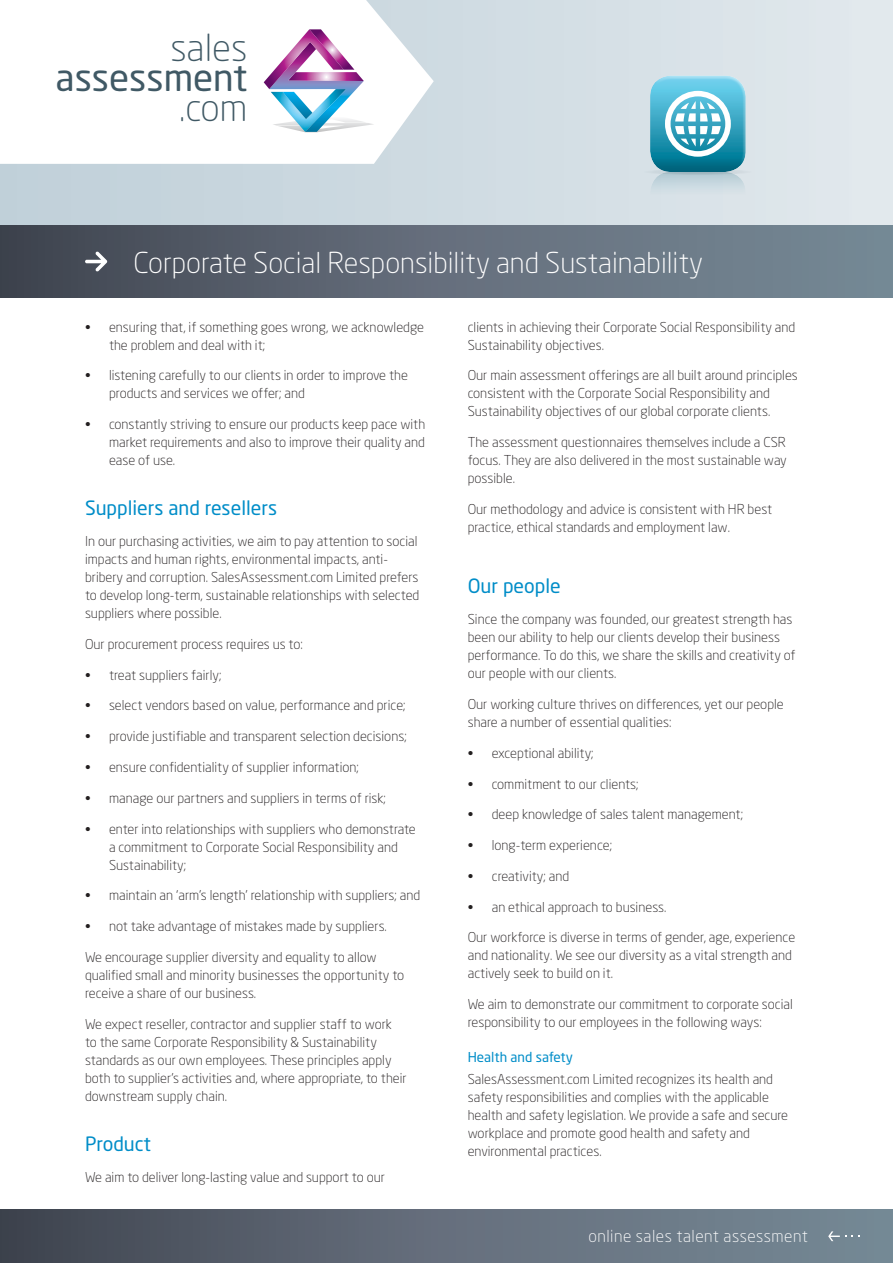
<style>
.page{position:relative;width:893px;height:1263px;background:#fff}
.page>*{position:absolute;margin:0;border:0;box-sizing:border-box;transform-origin:0 0}
.t1{font:36.9px "Neo Sans";color:#405965}
.t2{font:300 36.9px "Neo Sans";color:#405965}
.t3{font:300 28.5px "Neo Sans";color:#fff}
.body_text{font:19.5px "Neo Sans";color:#008dc8}
.t4{font:300 16.35px "Neo Sans";letter-spacing:.03em;color:#fff}
.body_text-2{font:300 13.5px/18px "Neo Sans";color:#231f20}
.body_text-3{font:13.5px "Neo Sans";color:#008dc8}
</style>
<div class="page">
<div style="left:0;top:1209px;width:893px;height:54px;background:linear-gradient(to right,#444854,#7b8e9b)"></div>
<div style="left:0;top:0;width:893px;height:298px;background:linear-gradient(to right,#becfd8,#e1e8ed)"></div>
<div style="left:0;top:225px;width:893px;height:73px;background:linear-gradient(to right,#444854,#7b8e9b)"></div>
<svg style="left:828px;top:1231px;width:31px;height:10px"></svg>
<svg style="left:0;top:0;width:434px;height:164px"></svg>
<svg style="left:264px;top:29px;width:110px;height:103px"></svg>
<svg style="left:85px;top:251px;width:22px;height:21px"></svg>
<svg style="left:650px;top:174px;width:96px;height:3px"></svg>
<div style="left:649px;top:177px;width:98px;height:27px;background:#fff;opacity:.75"></div>
<svg style="left:643px;top:169px;width:110px;height:6px"></svg>
<div style="left:650px;top:76px;width:96px;height:96px;background:#00647d;border-radius:21px"></div>
<div style="left:651px;top:75px;width:97px;height:91px;background:#fff;opacity:.75"></div>
<svg style="left:665px;top:91px;width:66px;height:66px"></svg>
<p class="t2" style="left:170px;top:25px;width:78px">sales</p>
<p class="t1" style="left:56px;top:55px;width:193px">assessment</p>
<p class="t2" style="left:179px;top:86px;width:70px">.com</p>
<p class="t3" style="left:134px;top:245px;width:571px">Corporate Social Responsibility and Sustainability</p>
<p class="body_text-2" style="left:109px;top:318px;width:317px;text-indent:-24px">• ensuring that, if something goes wrong, we acknowledge the problem and deal with it;</p>
<p class="body_text-2" style="left:109px;top:366px;width:300px;text-indent:-24px">• listening carefully to our clients in order to improve the products and services we offer; and</p>
<p class="body_text-2" style="left:109px;top:415px;width:318px;text-align:justify;text-indent:-24px">• constantly striving to ensure our products keep pace with market requirements and also to improve their quality and ease of use.</p>
<p class="body_text" style="left:85px;top:496px;width:194px">Suppliers and resellers</p>
<p class="body_text-2" style="left:85px;top:532px;width:336px">In our purchasing activities, we aim to pay attention to social impacts and human rights, environmental impacts, anti&shy;bribery and corruption. SalesAssessment.com Limited prefers to develop long-term, sustainable relationships with selected suppliers where possible.</p>
<p class="body_text-2" style="left:85px;top:635px;width:219px">Our procurement process requires us to:</p>
<p class="body_text-2" style="left:85px;top:666px;width:138px">• treat suppliers fairly;</p>
<p class="body_text-2" style="left:85px;top:696px;width:322px">• select vendors based on value, performance and price;</p>
<p class="body_text-2" style="left:85px;top:727px;width:323px">• provide justifiable and transparent selection decisions;</p>
<p class="body_text-2" style="left:85px;top:758px;width:275px">• ensure confidentiality of supplier information;</p>
<p class="body_text-2" style="left:85px;top:789px;width:302px">• manage our partners and suppliers in terms of risk;</p>
<p class="body_text-2" style="left:109px;top:819px;width:308px;text-indent:-24px">• enter into relationships with suppliers who demonstrate a commitment to Corporate Social Responsibility and<br>Sustainability;</p>
<p class="body_text-2" style="left:85px;top:886px;width:337px">• maintain an ‘arm’s length’ relationship with suppliers; and</p>
<p class="body_text-2" style="left:85px;top:917px;width:303px">• not take advantage of mistakes made by suppliers.</p>
<p class="body_text-2" style="left:85px;top:948px;width:321px">We encourage supplier diversity and equality to allow qualified small and minority businesses the opportunity to receive a share of our business.</p>
<p class="body_text-2" style="left:85px;top:1014px;width:323px">We expect reseller, contractor and supplier staff to work to the same Corporate Responsibility &amp; Sustainability standards as our own employees. These principles apply both to supplier’s activities and, where appropriate, to their downstream supply chain.</p>
<p class="body_text" style="left:85px;top:1132px;width:68px">Product</p>
<p class="body_text-2" style="left:85px;top:1167px;width:301px">We aim to deliver long-lasting value and support to our</p>
<p class="body_text-2" style="left:468px;top:318px;width:329px">clients in achieving their Corporate Social Responsibility and<br>Sustainability objectives.</p>
<p class="body_text-2" style="left:468px;top:366px;width:332px">Our main assessment offerings are all built around principles consistent with the Corporate Social Responsibility and<br>Sustainability objectives of our global corporate clients.</p>
<p class="body_text-2" style="left:468px;top:433px;width:321px;text-align:justify">The assessment questionnaires themselves include a CSR focus. They are also delivered in the most sustainable way possible.</p>
<p class="body_text-2" style="left:468px;top:500px;width:306px">Our methodology and advice is consistent with HR best practice, ethical standards and employment law.</p>
<p class="body_text" style="left:468px;top:574px;width:94px">Our people</p>
<p class="body_text-2" style="left:468px;top:610px;width:329px">Since the company was founded, our greatest strength has been our ability to help our clients develop their business performance. To do this, we share the skills and creativity of our people with our clients.</p>
<p class="body_text-2" style="left:468px;top:695px;width:318px">Our working culture thrives on differences, yet our people share a number of essential qualities:</p>
<p class="body_text-2" style="left:468px;top:744px;width:127px">• exceptional ability;</p>
<p class="body_text-2" style="left:468px;top:774px;width:172px">• commitment to our clients;</p>
<p class="body_text-2" style="left:468px;top:805px;width:277px">• deep knowledge of sales talent management;</p>
<p class="body_text-2" style="left:468px;top:836px;width:146px">• long-term experience;</p>
<p class="body_text-2" style="left:468px;top:867px;width:103px">• creativity; and</p>
<p class="body_text-2" style="left:468px;top:897px;width:200px">• an ethical approach to business.</p>
<p class="body_text-2" style="left:468px;top:928px;width:329px">Our workforce is diverse in terms of gender, age, experience and nationality. We see our diversity as a vital strength and actively seek to build on it.</p>
<p class="body_text-2" style="left:468px;top:995px;width:326px">We aim to demonstrate our commitment to corporate social responsibility to our employees in the following ways:</p>
<p class="body_text-3" style="left:468px;top:1048px;width:107px">Health and safety</p>
<p class="body_text-2" style="left:468px;top:1070px;width:322px">SalesAssessment.com Limited recognizes its health and safety responsibilities and complies with the applicable health and safety legislation. We provide a safe and secure workplace and promote good health and safety and environmental practices.</p>
<p class="t4" style="left:588px;top:1226px;width:221px">online sales talent assessment</p>
</div>
